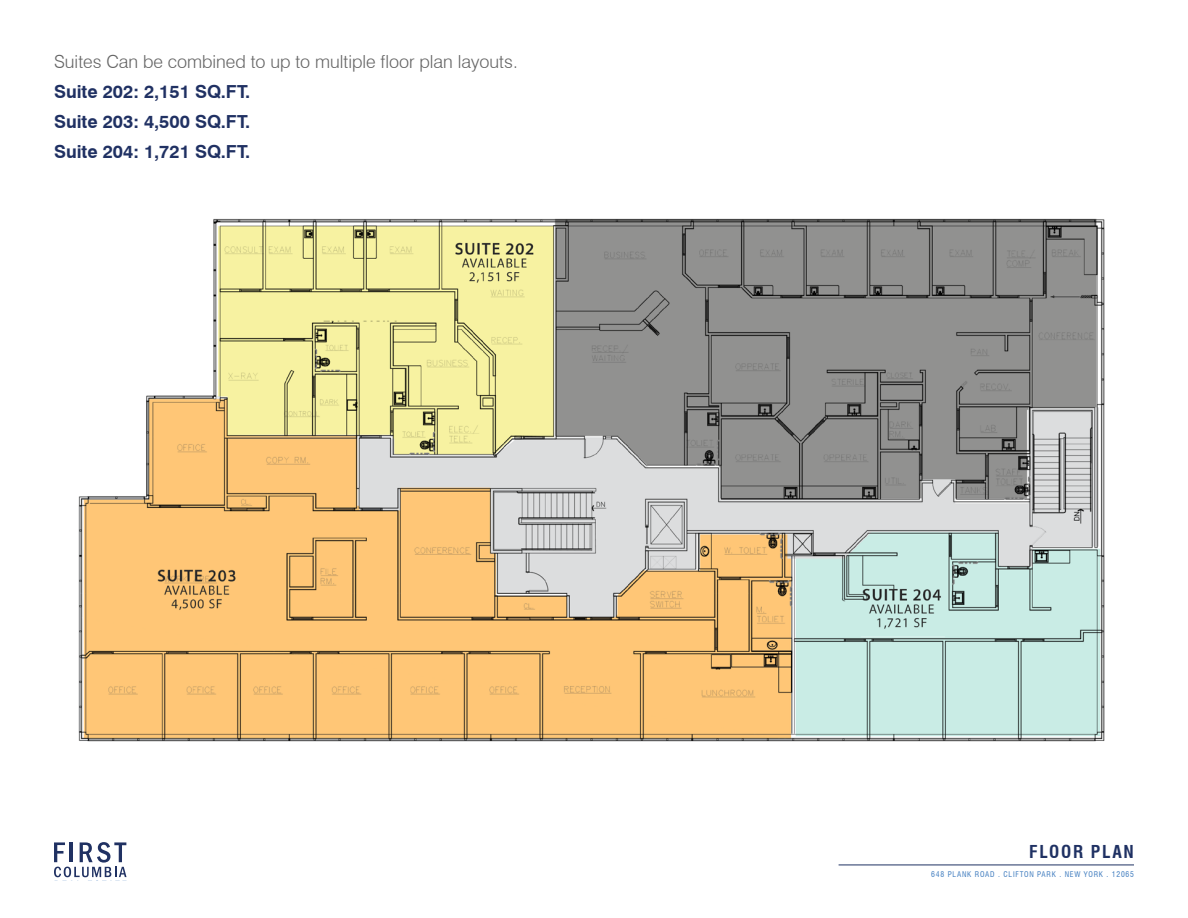
<style>
.page{position:relative;width:1188px;height:918px;background:#fff}
.page>*{position:absolute;margin:0;border:0;box-sizing:border-box;transform-origin:0 0}
.t1{font:700 18px/30px "Swiss 721 BT";color:#203163;text-align:justify}
.t2{font:300 18px "Swiss 721 BT";color:#646464}
.t3{font:700 condensed 17.4px "Swiss 721 BT";letter-spacing:.1em;color:#1f3163}
.t4{font:condensed 7.65px "Swiss 721 BT";letter-spacing:.1em;color:#3f7cbf}
</style>
<div class="page">
<svg style="left:54px;top:842px;width:73px;height:35px"></svg>
<hr style="left:839px;top:865px;width:295px;height:1px;background:#1f3163">
<img style="left:78px;top:218px;width:1027px;height:524px">
<p class="t2" style="left:54px;top:50px;width:465px">Suites Can be combined to up to multiple floor plan layouts.</p>
<p class="t1" style="left:54px;top:76px;width:198px">Suite 202: 2,151 SQ.FT.<br>Suite 203: 4,500 SQ.FT.<br>Suite 204: 1,721 SQ.FT.</p>
<p class="t3" style="left:1029px;top:842px;width:106px">FLOOR PLAN</p>
<p class="t4" style="left:931px;top:869px;width:204px">648 PLANK ROAD . CLIFTON PARK . NEW YORK . 12065</p>
</div>
